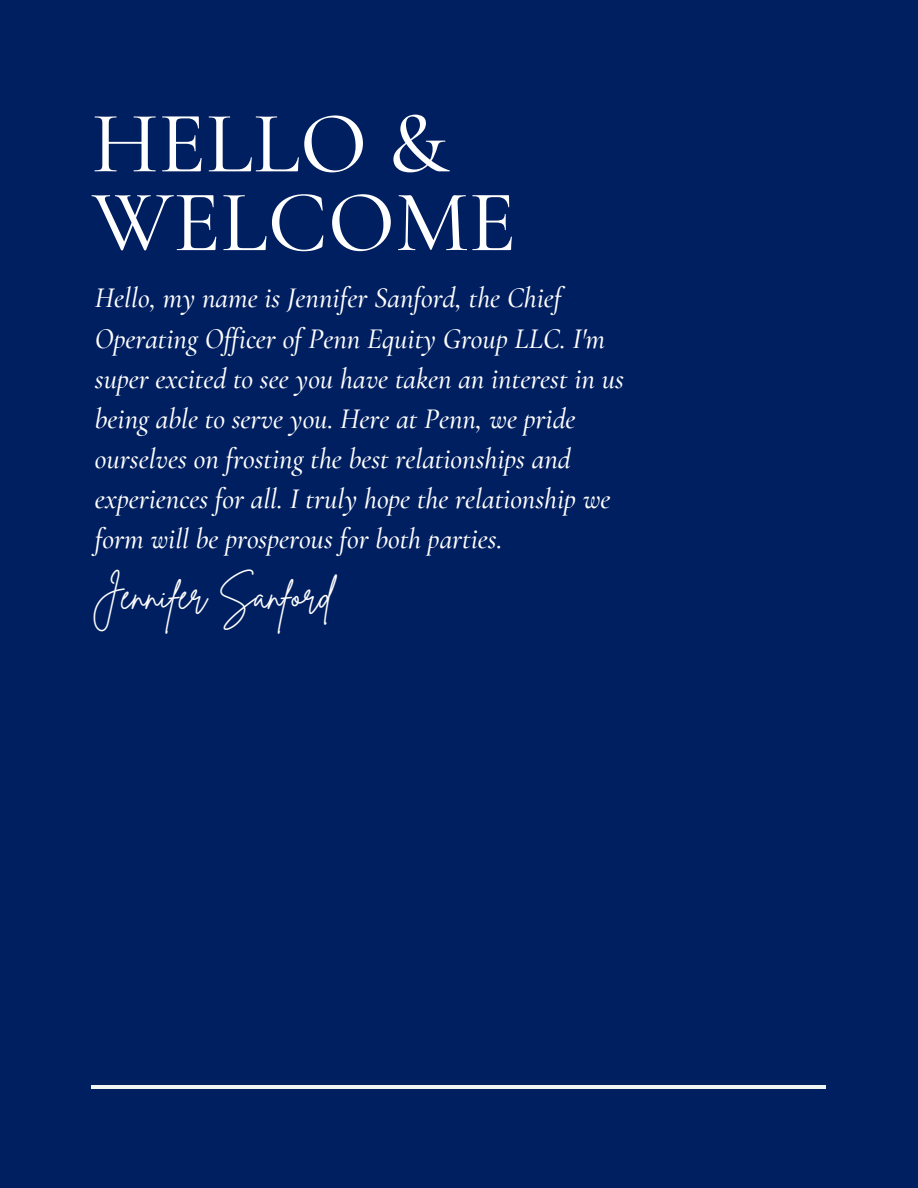
<style>
.page{position:relative;width:918px;height:1188px;background:#001f60}
.page>*{position:absolute;margin:0;border:0;box-sizing:border-box;transform-origin:0 0}
.t1{font:500 87.9px/78.8px "Cormorant Garamond";color:#fff}
.t2{font:38.85px "Brittany Signature";color:#fff}
.t3{font:italic 500 28.8px/40.2px "Cormorant Garamond";color:#fff}
</style>
<div class="page">
<hr style="left:92px;top:1086px;width:734px;height:2px;background:#f2f4f3">
<h1 class="t1" style="left:92px;top:104px;width:426px">HELLO &amp;<br>WELCOME</h1>
<h3 class="t3" style="left:95px;top:278px;width:531px">Hello, my name is Jennifer Sanford, the Chief Operating Officer of Penn Equity Group LLC. I'm super excited to see you have taken an interest in us being able to serve you. Here at Penn, we pride ourselves on frosting the best relationships and experiences for all. I truly hope the relationship we form will be prosperous for both parties.</h3>
<h2 class="t2" style="left:92px;top:570px;width:242px">Jennifer Sanford</h2>
</div>
